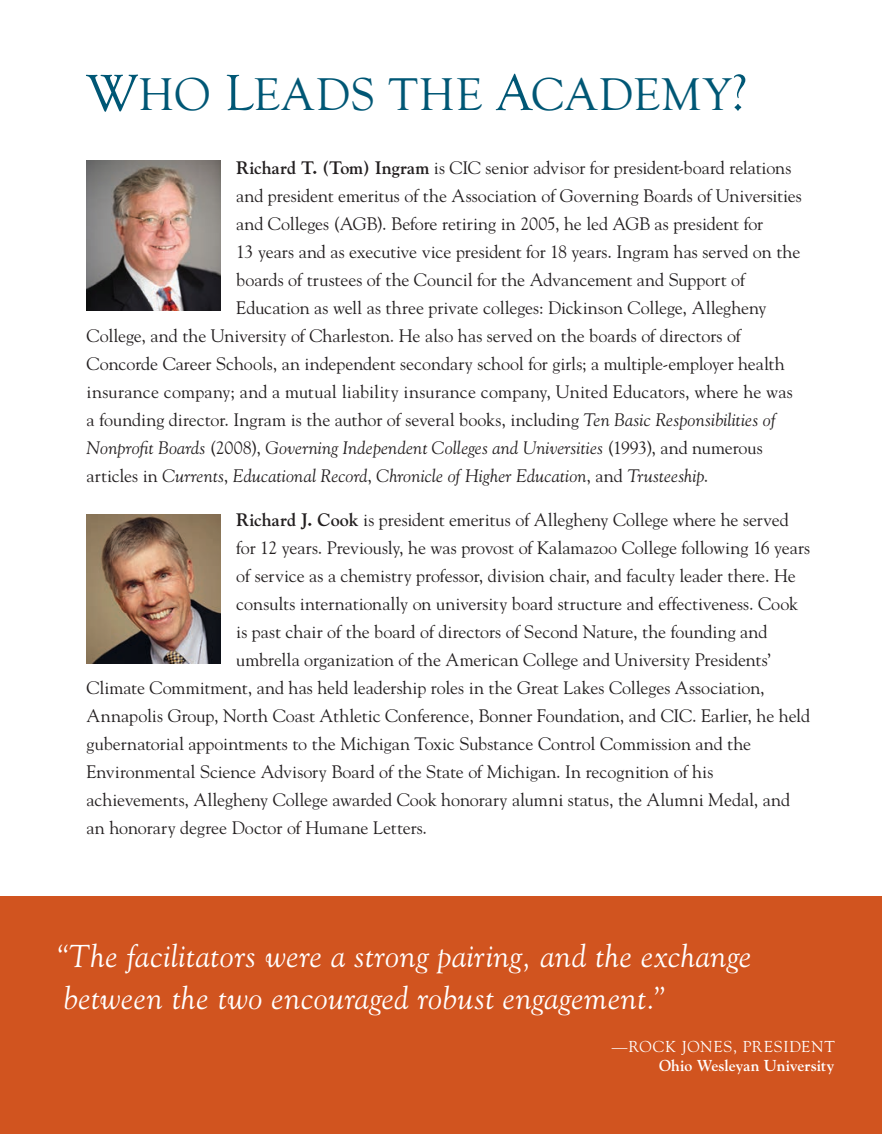
<style>
.page{position:relative;width:882px;height:1134px;background:#fff}
.page>*{position:absolute;margin:0;border:0;box-sizing:border-box;transform-origin:0 0}
.t1{font:47.25px "Goudy Old Style T";letter-spacing:.02em;color:#005775}
.t2{font:italic 31.5px/42px "Goudy Std";letter-spacing:.015em;color:#fff}
.t3{font:18.03px "Goudy Std";letter-spacing:-.005em;color:#231f20}
.t4{font:italic 18.03px "Goudy Std";letter-spacing:.005em;color:#231f20}
.t5{font:700 15.75px "Goudy Std";letter-spacing:-.005em;color:#fff}
.t6{font:15.75px "Goudy Std";letter-spacing:.06em;color:#fff}
.s1{font-size:52.5px}
.s2{font-weight:700}
.s3{font-style:italic}
.s4{font-style:normal}
</style>
<div class="page">
<div style="left:0;top:896px;width:882px;height:238px;background:#d1541f"></div>
<img style="left:87px;top:161px;width:133px;height:149px">
<img style="left:87px;top:514px;width:133px;height:150px">
<h1 class="t1" style="left:87px;top:69px;width:662px"><span class="s1">W</span>HO <span class="s1">L</span>EADS THE <span class="s1">A</span>CADEMY<span class="s1">?</span></h1>
<p class="t3" style="left:236px;top:156px;width:557px"><span class="s2">Richard T. (Tom) Ingram</span> is CIC senior advisor for president-board relations</p>
<p class="t3" style="left:236px;top:184px;width:567px">and president emeritus of the Association of Governing Boards of Universities</p>
<p class="t3" style="left:236px;top:212px;width:528px">and Colleges (AGB). Before retiring in 2005, he led AGB as president for</p>
<p class="t3" style="left:236px;top:240px;width:566px">13 years and as executive vice president for 18 years. Ingram has served on the</p>
<p class="t3" style="left:236px;top:268px;width:510px">boards of trustees of the Council for the Advancement and Support of</p>
<p class="t3" style="left:236px;top:296px;width:532px">Education as well as three private colleges: Dickinson College, Allegheny</p>
<p class="t3" style="left:87px;top:324px;width:656px">College, and the University of Charleston. He also has served on the boards of directors of</p>
<p class="t3" style="left:87px;top:352px;width:700px">Concorde Career Schools, an independent secondary school for girls; a multiple-employer health</p>
<p class="t3" style="left:87px;top:380px;width:708px">insurance company; and a mutual liability insurance company, United Educators, where he was</p>
<p class="t3" style="left:87px;top:408px;width:691px">a founding director. Ingram is the author of several books, including <span class="s3">Ten Basic Responsibilities of</span></p>
<p class="t4" style="left:87px;top:437px;width:678px">Nonprofit Boards <span class="s4">(2008),</span> Governing Independent Colleges and Universities <span class="s4">(1993), and numerous</span></p>
<p class="t4" style="left:87px;top:465px;width:623px"><span class="s4">articles in</span> Currents<span class="s4">,</span> Educational Record<span class="s4">,</span> Chronicle of Higher Education<span class="s4">, and</span> Trusteeship<span class="s4">.</span></p>
<p class="t3" style="left:236px;top:508px;width:554px"><span class="s2">Richard J. Cook</span> is president emeritus of Allegheny College where he served</p>
<p class="t3" style="left:236px;top:536px;width:576px">for 12 years. Previously, he was provost of Kalamazoo College following 16 years</p>
<p class="t3" style="left:236px;top:564px;width:561px">of service as a chemistry professor, division chair, and faculty leader there. He</p>
<p class="t3" style="left:236px;top:592px;width:563px">consults internationally on university board structure and effectiveness. Cook</p>
<p class="t3" style="left:236px;top:620px;width:533px">is past chair of the board of directors of Second Nature, the founding and</p>
<p class="t3" style="left:236px;top:648px;width:537px">umbrella organization of the American College and University Presidents’</p>
<p class="t3" style="left:87px;top:676px;width:679px">Climate Commitment, and has held leadership roles in the Great Lakes Colleges Association,</p>
<p class="t3" style="left:87px;top:704px;width:725px">Annapolis Group, North Coast Athletic Conference, Bonner Foundation, and CIC. Earlier, he held</p>
<p class="t3" style="left:87px;top:732px;width:666px">gubernatorial appointments to the Michigan Toxic Substance Control Commission and the</p>
<p class="t3" style="left:87px;top:760px;width:628px">Environmental Science Advisory Board of the State of Michigan. In recognition of his</p>
<p class="t3" style="left:87px;top:788px;width:705px">achievements, Allegheny College awarded Cook honorary alumni status, the Alumni Medal, and</p>
<p class="t3" style="left:87px;top:816px;width:342px">an honorary degree Doctor of Humane Letters.</p>
<p class="t2" style="left:55px;top:935px;width:698px">“The facilitators were a strong pairing, and the exchange between the two encouraged robust engagement.”</p>
<p class="t6" style="left:612px;top:1036px;width:225px">—ROCK JONES, PRESIDENT</p>
<p class="t5" style="left:659px;top:1056px;width:177px">Ohio Wesleyan University</p>
</div>
